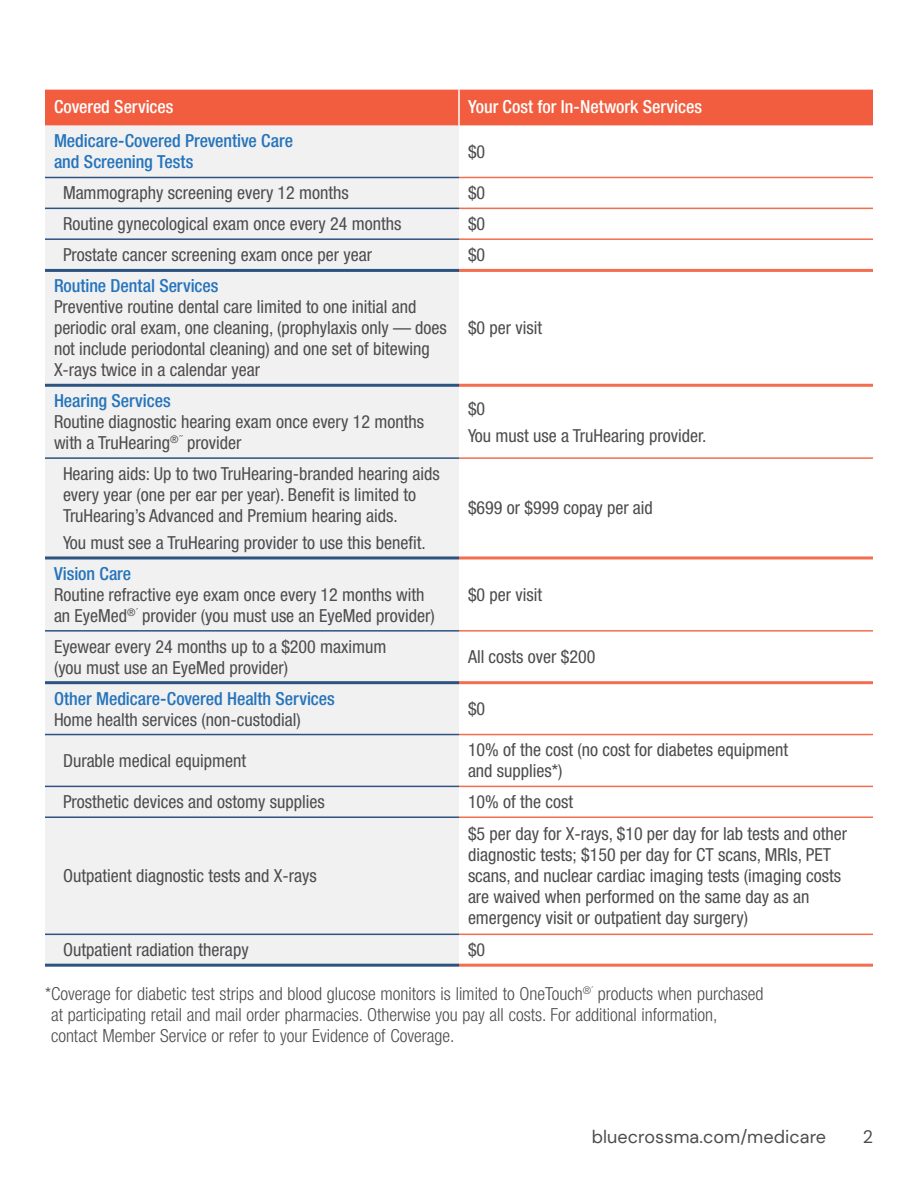
<style>
.page{position:relative;width:918px;height:1188px;background:#fff}
.page>*{position:absolute;margin:0;border:0;box-sizing:border-box;transform-origin:0 0}
.TLB_Body{font:condensed 18px/21px "Helvetica Neue LT Std";color:#4d4d4f}
.Footnote_12_15_HLV_4{font:300 condensed 18px/21px "Helvetica Neue LT Std";color:#4d4d4f}
.TLB_TX_Head_HLV_3005{font:500 condensed 18px/21px "Helvetica Neue LT Std";color:#2574bb}
.TLB_TX_Head_HLV_WHT{font:500 condensed 18px "Helvetica Neue LT Std";color:#fff}
.Footer_LR{font:18px "DM Sans";letter-spacing:.005em;color:#4d4d4f}
.Folio_R{font:18px "DM Sans";color:#4d4d4f}
</style>
<div class="page">
<div style="left:45px;top:90px;width:828px;height:36px;background:#f15d3e"></div>
<div style="left:45px;top:126px;width:414px;height:838px;background:#f1f1f2"></div>
<svg style="left:459px;top:176px;width:414px;height:788px"></svg>
<hr style="left:458px;top:90px;width:2px;height:36px;background:#fff">
<hr style="left:45px;top:269px;width:414px;height:3px;background:#2d5380">
<hr style="left:45px;top:384px;width:414px;height:3px;background:#2d5380">
<hr style="left:45px;top:556px;width:414px;height:3px;background:#2d5380">
<hr style="left:45px;top:681px;width:414px;height:3px;background:#2d5380">
<hr style="left:459px;top:269px;width:414px;height:3px;background:#f36e4e">
<hr style="left:459px;top:384px;width:414px;height:3px;background:#f36e4e">
<hr style="left:459px;top:556px;width:414px;height:3px;background:#f36e4e">
<hr style="left:459px;top:681px;width:414px;height:3px;background:#f36e4e">
<hr style="left:459px;top:964px;width:414px;height:3px;background:#f36e4e">
<hr style="left:45px;top:964px;width:414px;height:3px;background:#2d5380">
<hr style="left:45px;top:208px;width:414px;height:1px;background:#2d5380">
<hr style="left:45px;top:238px;width:414px;height:2px;background:#2d5380">
<hr style="left:459px;top:208px;width:414px;height:1px;background:#f36e4e">
<hr style="left:459px;top:238px;width:414px;height:2px;background:#f36e4e">
<hr style="left:45px;top:177px;width:414px;height:1px;background:#2d5380">
<hr style="left:459px;top:177px;width:414px;height:1px;background:#f36e4e">
<hr style="left:45px;top:457px;width:414px;height:2px;background:#2d5380">
<hr style="left:459px;top:457px;width:414px;height:2px;background:#f36e4e">
<hr style="left:45px;top:630px;width:414px;height:2px;background:#2d5380">
<hr style="left:459px;top:630px;width:414px;height:2px;background:#f36e4e">
<hr style="left:45px;top:734px;width:414px;height:1px;background:#2d5380">
<hr style="left:45px;top:786px;width:414px;height:1px;background:#2d5380">
<hr style="left:45px;top:816px;width:414px;height:2px;background:#2d5380">
<hr style="left:459px;top:734px;width:414px;height:1px;background:#f36e4e">
<hr style="left:459px;top:786px;width:414px;height:1px;background:#f36e4e">
<hr style="left:459px;top:816px;width:414px;height:2px;background:#f36e4e">
<hr style="left:45px;top:934px;width:414px;height:1px;background:#2d5380">
<hr style="left:459px;top:934px;width:414px;height:1px;background:#f36e4e">
<p class="TLB_TX_Head_HLV_WHT" style="left:54px;top:95px;width:121px">Covered Services</p>
<p class="TLB_TX_Head_HLV_WHT" style="left:468px;top:95px;width:236px">Your Cost for In-Network Services</p>
<p class="TLB_TX_Head_HLV_3005" style="left:54px;top:130px;width:241px">Medicare-Covered Preventive Care and Screening Tests</p>
<p class="TLB_Body" style="left:468px;top:141px;width:19px">$0</p>
<p class="TLB_Body" style="left:63px;top:182px;width:287px">Mammography screening every 12 months</p>
<p class="TLB_Body" style="left:468px;top:182px;width:19px">$0</p>
<p class="TLB_Body" style="left:63px;top:213px;width:340px">Routine gynecological exam once every 24 months</p>
<p class="TLB_Body" style="left:468px;top:213px;width:19px">$0</p>
<p class="TLB_Body" style="left:63px;top:244px;width:311px">Prostate cancer screening exam once per year</p>
<p class="TLB_Body" style="left:468px;top:244px;width:19px">$0</p>
<p class="TLB_TX_Head_HLV_3005" style="left:54px;top:275px;width:166px">Routine Dental Services</p>
<p class="TLB_Body" style="left:54px;top:296px;width:394px">Preventive routine dental care limited to one initial and periodic oral exam, one cleaning, (prophylaxis only — does not include periodontal cleaning) and one set of bitewing X-rays twice in a calendar year</p>
<p class="TLB_Body" style="left:468px;top:317px;width:76px">$0 per visit</p>
<p class="TLB_TX_Head_HLV_3005" style="left:54px;top:390px;width:118px">Hearing Services</p>
<p class="TLB_Body" style="left:54px;top:411px;width:372px">Routine diagnostic hearing exam once every 12 months with a TruHearing<sup>®´´</sup> provider</p>
<p class="TLB_Body" style="left:63px;top:463px;width:378px">Hearing aids: Up to two TruHearing-branded hearing aids every year (one per ear per year). Benefit is limited to<br>TruHearing’s Advanced and Premium hearing aids.</p>
<p class="TLB_Body" style="left:63px;top:532px;width:364px">You must see a TruHearing provider to use this benefit.</p>
<p class="TLB_Body" style="left:468px;top:398px;width:19px">$0</p>
<p class="TLB_Body" style="left:468px;top:425px;width:240px">You must use a TruHearing provider.</p>
<p class="TLB_Body" style="left:468px;top:497px;width:186px">$699 or $999 copay per aid</p>
<p class="TLB_TX_Head_HLV_3005" style="left:54px;top:563px;width:79px">Vision Care</p>
<p class="TLB_Body" style="left:54px;top:584px;width:382px">Routine refractive eye exam once every 12 months with an EyeMed<sup>®´</sup> provider (you must use an EyeMed provider)</p>
<p class="TLB_Body" style="left:468px;top:584px;width:76px">$0 per visit</p>
<p class="TLB_Body" style="left:54px;top:636px;width:334px">Eyewear every 24 months up to a $200 maximum (you must use an EyeMed provider)</p>
<p class="TLB_Body" style="left:468px;top:646px;width:129px">All costs over $200</p>
<p class="TLB_TX_Head_HLV_3005" style="left:54px;top:687px;width:282px">Other Medicare-Covered Health Services</p>
<p class="TLB_Body" style="left:54px;top:708px;width:248px">Home health services (non-custodial)</p>
<p class="TLB_Body" style="left:468px;top:698px;width:19px">$0</p>
<p class="TLB_Body" style="left:63px;top:750px;width:185px">Durable medical equipment</p>
<p class="TLB_Body" style="left:468px;top:739px;width:322px">10% of the cost (no cost for diabetes equipment and supplies*)</p>
<p class="TLB_Body" style="left:63px;top:791px;width:263px">Prosthetic devices and ostomy supplies</p>
<p class="TLB_Body" style="left:468px;top:791px;width:107px">10% of the cost</p>
<p class="TLB_Body" style="left:63px;top:865px;width:255px">Outpatient diagnostic tests and X-rays</p>
<p class="TLB_Body" style="left:468px;top:823px;width:381px">$5 per day for X-rays, $10 per day for lab tests and other diagnostic tests; $150 per day for CT scans, MRIs, PET scans, and nuclear cardiac imaging tests (imaging costs are waived when performed on the same day as an emergency visit or outpatient day surgery)</p>
<p class="TLB_Body" style="left:63px;top:939px;width:187px">Outpatient radiation therapy</p>
<p class="TLB_Body" style="left:468px;top:939px;width:19px">$0</p>
<p class="Footnote_12_15_HLV_4" style="left:51px;top:983px;width:714px;text-indent:-6px">*Coverage for diabetic test strips and blood glucose monitors is limited to OneTouch<sup>®´</sup> products when purchased at participating retail and mail order pharmacies. Otherwise you pay all costs. For additional information, contact Member Service or refer to your Evidence of Coverage.</p>
<p class="Footer_LR" style="left:592px;top:1126px;width:236px">bluecrossma.com/medicare</p>
<p class="Folio_R" style="left:863px;top:1126px;width:12px">2</p>
</div>
